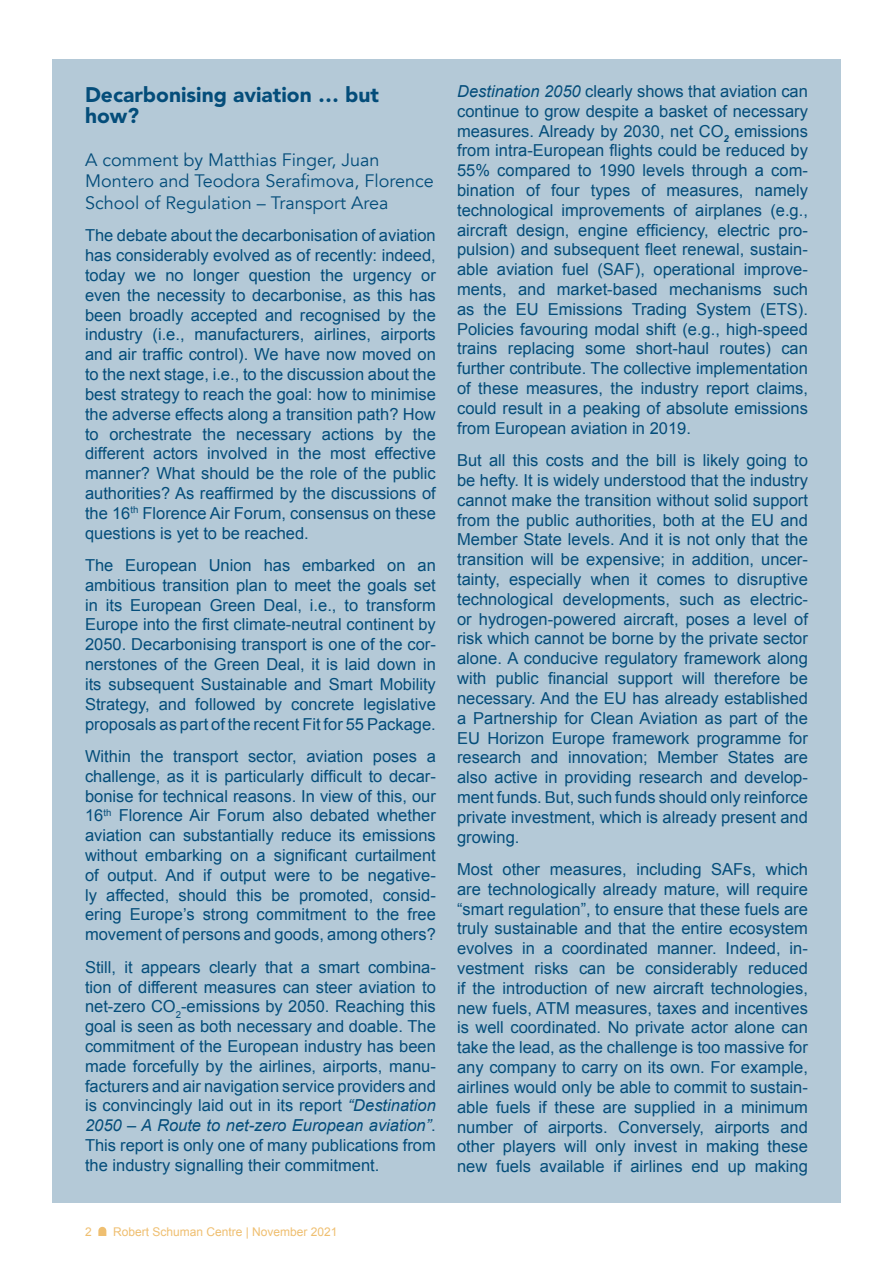
<style>
.page{position:relative;width:893px;height:1263px;background:#fff}
.page>*{position:absolute;margin:0;border:0;box-sizing:border-box;transform-origin:0 0}
.Heading_1{font:900 21px/21px "Avenir";color:#044d7a}
.Heading_3{font:18px/21.6px "Avenir";color:#044d7a}
.Body_11{font:16.5px/19.8px "Arial";color:#044d7a;text-align:justify}
.t1{font:12px "Arial";color:#efbf71}
.s1{font-style:italic}
</style>
<div class="page">
<div style="left:52px;top:60px;width:789px;height:1143px;background:#b4c9d7"></div>
<svg style="left:98px;top:1227px;width:8px;height:9px"></svg>
<p class="Heading_1" style="left:85px;top:84px;width:295px">Decarbonising aviation … but how?</p>
<p class="Heading_3" style="left:85px;top:149px;width:350px">A comment by Matthias Finger, Juan<br>Montero and Teodora Serafimova, Florence<br>School of Regulation – Transport Area</p>
<p class="Body_11" style="left:85px;top:226px;width:352px">The debate about the decarbonisation of aviation has considerably evolved as of recently: indeed, today we no longer question the urgency or even the necessity to decarbonise, as this has been broadly accepted and recognised by the industry (i.e., manufacturers, airlines, airports and air traffic control). We have now moved on to the next stage, i.e., to the discussion about the best strategy to reach the goal: how to minimise the adverse effects along a transition path? How to orchestrate the necessary actions by the different actors involved in the most effective manner? What should be the role of the public authorities? As reaffirmed by the discussions of the 16<sup>th</sup> Florence Air Forum, consensus on these questions is yet to be reached.</p>
<p class="Body_11" style="left:85px;top:555px;width:352px">The European Union has embarked on an ambitious transition plan to meet the goals set in its European Green Deal, i.e., to transform Europe into the first climate-neutral continent by 2050. Decarbonising transport is one of the cor&shy;nerstones of the Green Deal, it is laid down in its subsequent Sustainable and Smart Mobility Strategy, and followed by concrete legislative proposals as part of the recent Fit for 55 Package.</p>
<p class="Body_11" style="left:85px;top:746px;width:352px">Within the transport sector, aviation poses a challenge, as it is particularly difficult to decar&shy;bonise for technical reasons. In view of this, our 16<sup>th</sup> Florence Air Forum also debated whether aviation can substantially reduce its emissions without embarking on a significant curtailment of output. And if output were to be negative&shy;ly affected, should this be promoted, consid&shy;ering Europe’s strong commitment to the free movement of persons and goods, among others?</p>
<p class="Body_11" style="left:85px;top:957px;width:352px">Still, it appears clearly that a smart combina&shy;tion of different measures can steer aviation to net-zero CO<sub>2</sub>-emissions by 2050. Reaching this goal is seen as both necessary and doable. The commitment of the European industry has been made forcefully by the airlines, airports, manu&shy;facturers and air navigation service providers and is convincingly laid out in its report <span class="s1">“Destination 2050 – A Route to net-zero European aviation”</span>.<br>This report is only one of many publications from the industry signalling their commitment.</p>
<p class="t1" style="left:85px;top:1224px;width:8px">2</p>
<p class="t1" style="left:113px;top:1224px;width:226px">Robert Schuman Centre | November 2021</p>
<p class="Body_11" style="left:457px;top:82px;width:352px"><span class="s1">Destination 2050</span> clearly shows that aviation can continue to grow despite a basket of necessary measures. Already by 2030, net CO<sub>2</sub> emissions from intra-European flights could be reduced by 55% compared to 1990 levels through a com&shy;bination of four types of measures, namely technological improvements of airplanes (e.g., aircraft design, engine efficiency, electric pro&shy;pulsion) and subsequent fleet renewal, sustain&shy;able aviation fuel (SAF), operational improve&shy;ments, and market-based mechanisms such as the EU Emissions Trading System (ETS).<br>Policies favouring modal shift (e.g., high-speed trains replacing some short-haul routes) can further contribute. The collective implementation of these measures, the industry report claims, could result in a peaking of absolute emissions from European aviation in 2019.</p>
<p class="Body_11" style="left:457px;top:451px;width:352px">But all this costs and the bill is likely going to be hefty. It is widely understood that the industry cannot make the transition without solid support from the public authorities, both at the EU and Member State levels. And it is not only that the transition will be expensive; in addition, uncer&shy;tainty, especially when it comes to disruptive technological developments, such as electric&shy;or hydrogen-powered aircraft, poses a level of risk which cannot be borne by the private sector alone. A conducive regulatory framework along with public financial support will therefore be necessary. And the EU has already established a Partnership for Clean Aviation as part of the EU Horizon Europe framework programme for research and innovation; Member States are also active in providing research and develop&shy;ment funds. But, such funds should only reinforce private investment, which is already present and growing.</p>
<p class="Body_11" style="left:457px;top:859px;width:352px">Most other measures, including SAFs, which are technologically already mature, will require “smart regulation”, to ensure that these fuels are truly sustainable and that the entire ecosystem evolves in a coordinated manner. Indeed, in&shy;vestment risks can be considerably reduced if the introduction of new aircraft technologies, new fuels, ATM measures, taxes and incentives is well coordinated. No private actor alone can take the lead, as the challenge is too massive for any company to carry on its own. For example, airlines would only be able to commit to sustain&shy;able fuels if these are supplied in a minimum number of airports. Conversely, airports and other players will only invest in making these new fuels available if airlines end up making</p>
</div>
